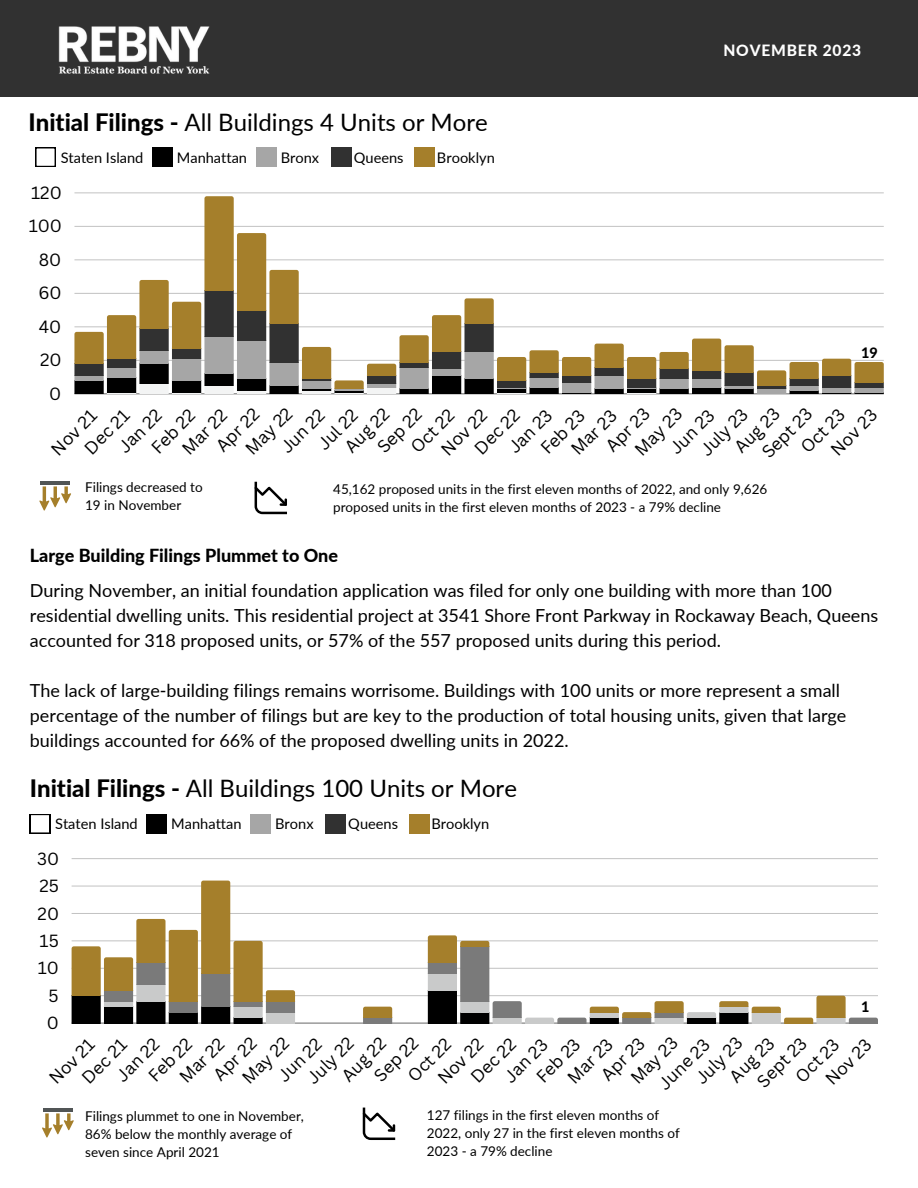
<style>
.page{position:relative;width:918px;height:1188px;background:#fff}
.page>*{position:absolute;margin:0;border:0;box-sizing:border-box;transform-origin:0 0}
.t1{font:24px "Lato";color:#000}
.t2{font:18px/25px "Lato";color:#000}
.t3{font:800 18px "Lato";color:#000}
.t4{font:17.25px "Canva Sans";color:#000}
.t5{font:17.1px "Canva Sans";color:#000}
.t6{font:800 15.6px "Lato";letter-spacing:.05em;color:#fff}
.t7{font:14.55px "Lato";color:#000}
.t8{font:800 14.4px "Lato";color:#000}
.t9{font:13.5px/18px "Lato";color:#000}
.s1{font-weight:800}
</style>
<div class="page">
<div style="left:0;top:0;width:918px;height:97px;background:#313131"></div>
<img style="left:58px;top:26px;width:152px;height:48px">
<hr style="left:74px;top:192px;width:810px;height:1px;background:#000">
<svg style="left:74px;top:196px;width:810px;height:198px"></svg>
<svg style="left:40px;top:486px;width:31px;height:25px"></svg>
<hr style="left:41px;top:482px;width:29px;height:3px;background:#515556">
<svg style="left:254px;top:482px;width:33px;height:32px"></svg>
<div style="left:35px;top:147px;width:21px;height:20px;background:#000"></div>
<svg style="left:36px;top:148px;width:19px;height:18px"></svg>
<div style="left:152px;top:147px;width:20px;height:20px;background:#000"></div>
<div style="left:256px;top:147px;width:20px;height:20px;background:#a6a6a6"></div>
<div style="left:331px;top:147px;width:21px;height:20px;background:#313131"></div>
<div style="left:414px;top:147px;width:21px;height:20px;background:#a57f2b"></div>
<hr style="left:72px;top:995px;width:806px;height:1px;background:#000">
<hr style="left:72px;top:968px;width:806px;height:1px;background:#000">
<hr style="left:72px;top:940px;width:806px;height:1px;background:#000">
<hr style="left:72px;top:913px;width:806px;height:1px;background:#000">
<hr style="left:72px;top:886px;width:806px;height:1px;background:#000">
<hr style="left:72px;top:858px;width:806px;height:1px;background:#000">
<hr style="left:72px;top:1023px;width:806px;height:1px;background:#000">
<svg style="left:72px;top:881px;width:223px;height:142px"></svg>
<svg style="left:363px;top:1007px;width:29px;height:16px"></svg>
<svg style="left:428px;top:935px;width:450px;height:88px"></svg>
<div style="left:30px;top:814px;width:20px;height:20px;background:#000"></div>
<svg style="left:31px;top:815px;width:18px;height:18px"></svg>
<div style="left:147px;top:814px;width:20px;height:20px;background:#000"></div>
<div style="left:251px;top:814px;width:20px;height:20px;background:#a6a6a6"></div>
<div style="left:326px;top:814px;width:20px;height:20px;background:#313131"></div>
<div style="left:409px;top:814px;width:20px;height:20px;background:#a57f2b"></div>
<svg style="left:42px;top:1113px;width:32px;height:25px"></svg>
<hr style="left:43px;top:1109px;width:29px;height:3px;background:#515556">
<svg style="left:363px;top:1108px;width:32px;height:32px"></svg>
<p class="t1" style="left:29px;top:107px;width:461px"><span class="s1">Initial Filings -</span> All Buildings 4 Units or More</p>
<p class="t7" style="left:61px;top:148px;width:84px">Staten Island</p>
<p class="t7" style="left:177px;top:148px;width:72px">Manhattan</p>
<p class="t7" style="left:281px;top:148px;width:40px">Bronx</p>
<p class="t7" style="left:354px;top:148px;width:51px">Queens</p>
<p class="t7" style="left:437px;top:148px;width:59px">Brooklyn</p>
<p class="t4" style="left:31px;top:180px;width:32px">120</p>
<p class="t4" style="left:29px;top:214px;width:35px">100</p>
<p class="t4" style="left:39px;top:247px;width:24px">80</p>
<p class="t4" style="left:38px;top:281px;width:25px">60</p>
<p class="t4" style="left:39px;top:314px;width:24px">40</p>
<p class="t4" style="left:40px;top:348px;width:23px">20</p>
<p class="t4" style="left:49px;top:381px;width:14px">0</p>
<p class="t6" style="left:724px;top:41px;width:139px">NOVEMBER 2023</p>
<p class="t8" style="left:861px;top:344px;width:18px">19</p>
<p class="t4" style="left:240px;top:443px;width:59px;rotate:-45deg">May 22</p>
<p class="t4" style="left:729px;top:441px;width:57px;rotate:-45deg">Aug 23</p>
<p class="t4" style="left:600px;top:440px;width:55px;rotate:-45deg">Apr 23</p>
<p class="t4" style="left:756px;top:446px;width:64px;rotate:-45deg">Sept 23</p>
<p class="t4" style="left:629px;top:444px;width:60px;rotate:-45deg">May 23</p>
<p class="t4" style="left:339px;top:441px;width:56px;rotate:-45deg">Aug 22</p>
<p class="t4" style="left:210px;top:440px;width:54px;rotate:-45deg">Apr 22</p>
<p class="t4" style="left:372px;top:441px;width:56px;rotate:-45deg">Sep 22</p>
<p class="t4" style="left:695px;top:444px;width:60px;rotate:-45deg">July 23</p>
<p class="t4" style="left:79px;top:443px;width:57px;rotate:-45deg">Dec 21</p>
<p class="t4" style="left:275px;top:441px;width:55px;rotate:-45deg">Jun 22</p>
<p class="t4" style="left:469px;top:443px;width:57px;rotate:-45deg">Dec 22</p>
<p class="t4" style="left:795px;top:441px;width:55px;rotate:-45deg">Oct 23</p>
<p class="t4" style="left:176px;top:443px;width:57px;rotate:-45deg">Mar 22</p>
<p class="t4" style="left:825px;top:444px;width:59px;rotate:-45deg">Nov 23</p>
<p class="t4" style="left:503px;top:441px;width:55px;rotate:-45deg">Jan 23</p>
<p class="t4" style="left:405px;top:441px;width:55px;rotate:-45deg">Oct 22</p>
<p class="t4" style="left:45px;top:444px;width:58px;rotate:-45deg">Nov 21</p>
<p class="t4" style="left:435px;top:444px;width:58px;rotate:-45deg">Nov 22</p>
<p class="t4" style="left:113px;top:441px;width:54px;rotate:-45deg">Jan 22</p>
<p class="t4" style="left:312px;top:438px;width:50px;rotate:-45deg">Jul 22</p>
<p class="t4" style="left:146px;top:442px;width:55px;rotate:-45deg">Feb 22</p>
<p class="t4" style="left:664px;top:442px;width:56px;rotate:-45deg">Jun 23</p>
<p class="t4" style="left:566px;top:443px;width:58px;rotate:-45deg">Mar 23</p>
<p class="t4" style="left:535px;top:442px;width:56px;rotate:-45deg">Feb 23</p>
<p class="t9" style="left:85px;top:478px;width:119px">Filings decreased to<br>19 in November</p>
<p class="t9" style="left:333px;top:480px;width:436px">45,162 proposed units in the first eleven months of 2022, and only 9,626 proposed units in the first eleven months of 2023 - a 79% decline</p>
<p class="t3" style="left:30px;top:544px;width:310px">Large Building Filings Plummet to One</p>
<p class="t2" style="left:30px;top:577px;width:850px">During November, an initial foundation application was filed for only one building with more than 100 residential dwelling units. This residential project at 3541 Shore Front Parkway in Rockaway Beach, Queens accounted for 318 proposed units, or 57% of the 557 proposed units during this period.</p>
<p class="t2" style="left:30px;top:677px;width:818px">The lack of large-building filings remains worrisome. Buildings with 100 units or more represent a small percentage of the number of filings but are key to the production of total housing units, given that large buildings accounted for 66% of the proposed dwelling units in 2022.</p>
<p class="t1" style="left:30px;top:774px;width:489px"><span class="s1">Initial Filings -</span> All Buildings 100 Units or More</p>
<p class="t7" style="left:55px;top:815px;width:84px">Staten Island</p>
<p class="t7" style="left:171px;top:815px;width:72px">Manhattan</p>
<p class="t7" style="left:275px;top:815px;width:40px">Bronx</p>
<p class="t7" style="left:348px;top:815px;width:51px">Queens</p>
<p class="t7" style="left:431px;top:815px;width:59px">Brooklyn</p>
<p class="t5" style="left:37px;top:847px;width:23px">30</p>
<p class="t5" style="left:39px;top:874px;width:21px">25</p>
<p class="t5" style="left:38px;top:901px;width:23px">20</p>
<p class="t5" style="left:40px;top:929px;width:21px">15</p>
<p class="t5" style="left:38px;top:956px;width:22px">10</p>
<p class="t5" style="left:49px;top:984px;width:12px">5</p>
<p class="t5" style="left:47px;top:1011px;width:14px">0</p>
<p class="t8" style="left:861px;top:998px;width:10px">1</p>
<p class="t5" style="left:690px;top:1072px;width:60px;rotate:-45deg">July 23</p>
<p class="t5" style="left:625px;top:1072px;width:60px;rotate:-45deg">May 23</p>
<p class="t5" style="left:336px;top:1070px;width:56px;rotate:-45deg">Aug 22</p>
<p class="t5" style="left:208px;top:1069px;width:54px;rotate:-45deg">Apr 22</p>
<p class="t5" style="left:369px;top:1070px;width:56px;rotate:-45deg">Sep 22</p>
<p class="t5" style="left:301px;top:1072px;width:59px;rotate:-45deg">July 22</p>
<p class="t5" style="left:237px;top:1072px;width:59px;rotate:-45deg">May 22</p>
<p class="t5" style="left:724px;top:1071px;width:56px;rotate:-45deg">Aug 23</p>
<p class="t5" style="left:596px;top:1069px;width:55px;rotate:-45deg">Apr 23</p>
<p class="t5" style="left:751px;top:1076px;width:63px;rotate:-45deg">Sept 23</p>
<p class="t5" style="left:465px;top:1071px;width:57px;rotate:-45deg">Dec 22</p>
<p class="t5" style="left:272px;top:1070px;width:55px;rotate:-45deg">Jun 22</p>
<p class="t5" style="left:174px;top:1071px;width:57px;rotate:-45deg">Mar 22</p>
<p class="t5" style="left:143px;top:1070px;width:55px;rotate:-45deg">Feb 22</p>
<p class="t5" style="left:402px;top:1070px;width:54px;rotate:-45deg">Oct 22</p>
<p class="t5" style="left:44px;top:1072px;width:57px;rotate:-45deg">Nov 21</p>
<p class="t5" style="left:432px;top:1072px;width:58px;rotate:-45deg">Nov 22</p>
<p class="t5" style="left:111px;top:1070px;width:54px;rotate:-45deg">Jan 22</p>
<p class="t5" style="left:562px;top:1072px;width:57px;rotate:-45deg">Mar 23</p>
<p class="t5" style="left:76px;top:1072px;width:57px;rotate:-45deg">Dec 21</p>
<p class="t5" style="left:531px;top:1071px;width:55px;rotate:-45deg">Feb 23</p>
<p class="t5" style="left:790px;top:1071px;width:55px;rotate:-45deg">Oct 23</p>
<p class="t5" style="left:653px;top:1078px;width:65px;rotate:-45deg">June 23</p>
<p class="t5" style="left:820px;top:1073px;width:58px;rotate:-45deg">Nov 23</p>
<p class="t5" style="left:499px;top:1071px;width:55px;rotate:-45deg">Jan 23</p>
<p class="t9" style="left:85px;top:1107px;width:220px">Filings plummet to one in November,<br>86% below the monthly average of seven since April 2021</p>
<p class="t9" style="left:427px;top:1105px;width:254px">127 filings in the first eleven months of<br>2022, only 27 in the first eleven months of<br>2023 - a 79% decline</p>
</div>
